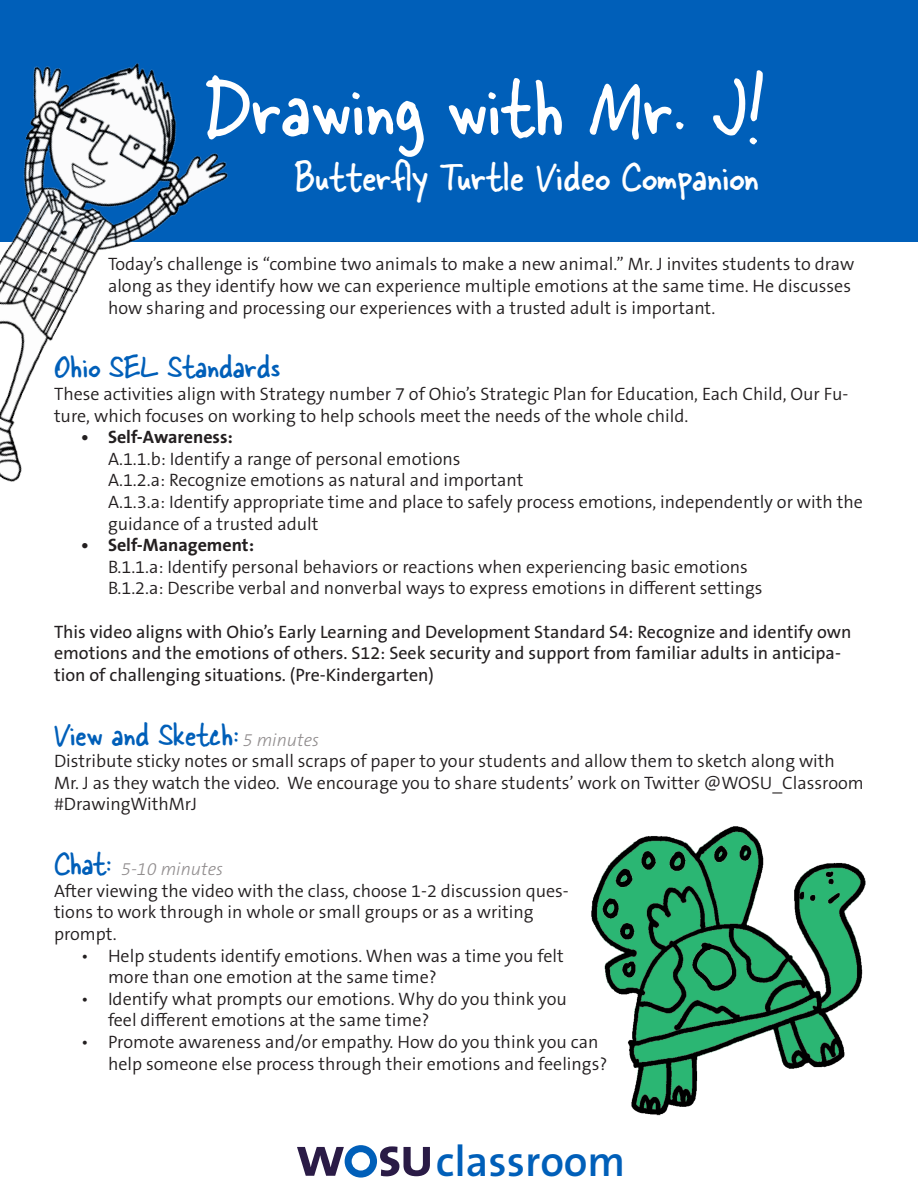
<style>
.page{position:relative;width:918px;height:1188px;background:#fff}
.page>*{position:absolute;margin:0;border:0;box-sizing:border-box;transform-origin:0 0}
.t1{font:90px "Skippy Sharp";color:#fff}
.t2{font:45px "Skippy Sharp";color:#fff}
.t3{font:600 43.35px "The Sans B W6";color:#005fb9}
.t4{font:36px "Skippy Sharp";color:#005fb9}
.t5{font:300 18px/21.6px "The Sans B W4";color:#231f20}
.t6{font:18px/21.6px "The Sans B W5 Plain";color:#231f20}
.t7{font:700 18px "The Sans B W7";color:#231f20}
.t8{font:italic 300 18px "The Sans B W3";color:#918d8e}
.s1{font-family:"The Sans B W3";font-weight:300;font-style:italic;font-size:18px;color:#918d8e}
.s2{font-family:"Skippy Sharp";font-weight:400;font-style:normal;font-size:36px;color:#005fb9}
</style>
<div class="page">
<svg style="left:297px;top:1145px;width:133px;height:33px"></svg>
<div style="left:0;top:0;width:918px;height:242px;background:#005fb9"></div>
<img style="left:0;top:63px;width:228px;height:419px">
<img style="left:591px;top:826px;width:275px;height:290px">
<p class="t1" style="left:204px;top:43px;width:562px">Drawing with Mr. J!</p>
<p class="t2" style="left:294px;top:144px;width:466px">Butterfly Turtle Video Companion</p>
<p class="t5" style="left:108px;top:254px;width:748px">Today’s challenge is “combine two animals to make a new animal.” Mr. J invites students to draw along as they identify how we can experience multiple emotions at the same time. He discusses how sharing and processing our experiences with a trusted adult is important.</p>
<p class="t4" style="left:54px;top:341px;width:228px">Ohio SEL Standards</p>
<p class="t5" style="left:54px;top:383px;width:796px">These activities align with Strategy number 7 of Ohio’s Strategic Plan for Education, Each Child, Our Fu&shy;ture, which focuses on working to help schools meet the needs of the whole child.</p>
<p class="t7" style="left:81px;top:426px;width:153px">• Self-Awareness:</p>
<p class="t5" style="left:108px;top:448px;width:354px">A.1.1.b: Identify a range of personal emotions</p>
<p class="t5" style="left:108px;top:470px;width:417px">A.1.2.a: Recognize emotions as natural and important</p>
<p class="t5" style="left:108px;top:491px;width:756px">A.1.3.a: Identify appropriate time and place to safely process emotions, independently or with the guidance of a trusted adult</p>
<p class="t7" style="left:81px;top:534px;width:175px">• Self-Management:</p>
<p class="t5" style="left:108px;top:556px;width:641px">B.1.1.a: Identify personal behaviors or reactions when experiencing basic emotions</p>
<p class="t5" style="left:108px;top:578px;width:656px">B.1.2.a: Describe verbal and nonverbal ways to express emotions in different settings</p>
<p class="t6" style="left:54px;top:621px;width:799px">This video aligns with Ohio’s Early Learning and Development Standard S4: Recognize and identify own emotions and the emotions of others. S12: Seek security and support from familiar adults in anticipa&shy;tion of challenging situations. (Pre-Kindergarten)</p>
<p class="t4" style="left:54px;top:708px;width:267px">View and Sketch: <span class="s1">5 minutes</span></p>
<p class="t5" style="left:54px;top:750px;width:811px">Distribute sticky notes or small scraps of paper to your students and allow them to sketch along with<br>Mr. J as they watch the video. We encourage you to share students’ work on Twitter @WOSU_Classroom #DrawingWithMrJ</p>
<p class="t8" style="left:54px;top:858px;width:171px"><span class="s2">Chat:</span> 5-10 minutes</p>
<p class="t5" style="left:54px;top:880px;width:516px">After viewing the video with the class, choose 1-2 discussion ques&shy;tions to work through in whole or small groups or as a writing prompt.</p>
<p class="t5" style="left:108px;top:945px;width:457px;text-indent:-27px">• Help students identify emotions. When was a time you felt more than one emotion at the same time?</p>
<p class="t5" style="left:108px;top:988px;width:460px;text-indent:-27px">• Identify what prompts our emotions. Why do you think you feel different emotions at the same time?</p>
<p class="t5" style="left:108px;top:1031px;width:501px;text-indent:-27px">• Promote awareness and/or empathy. How do you think you can help someone else process through their emotions and feelings?</p>
<h3 class="t3" style="left:436px;top:1133px;width:191px">classroom</h3>
</div>
